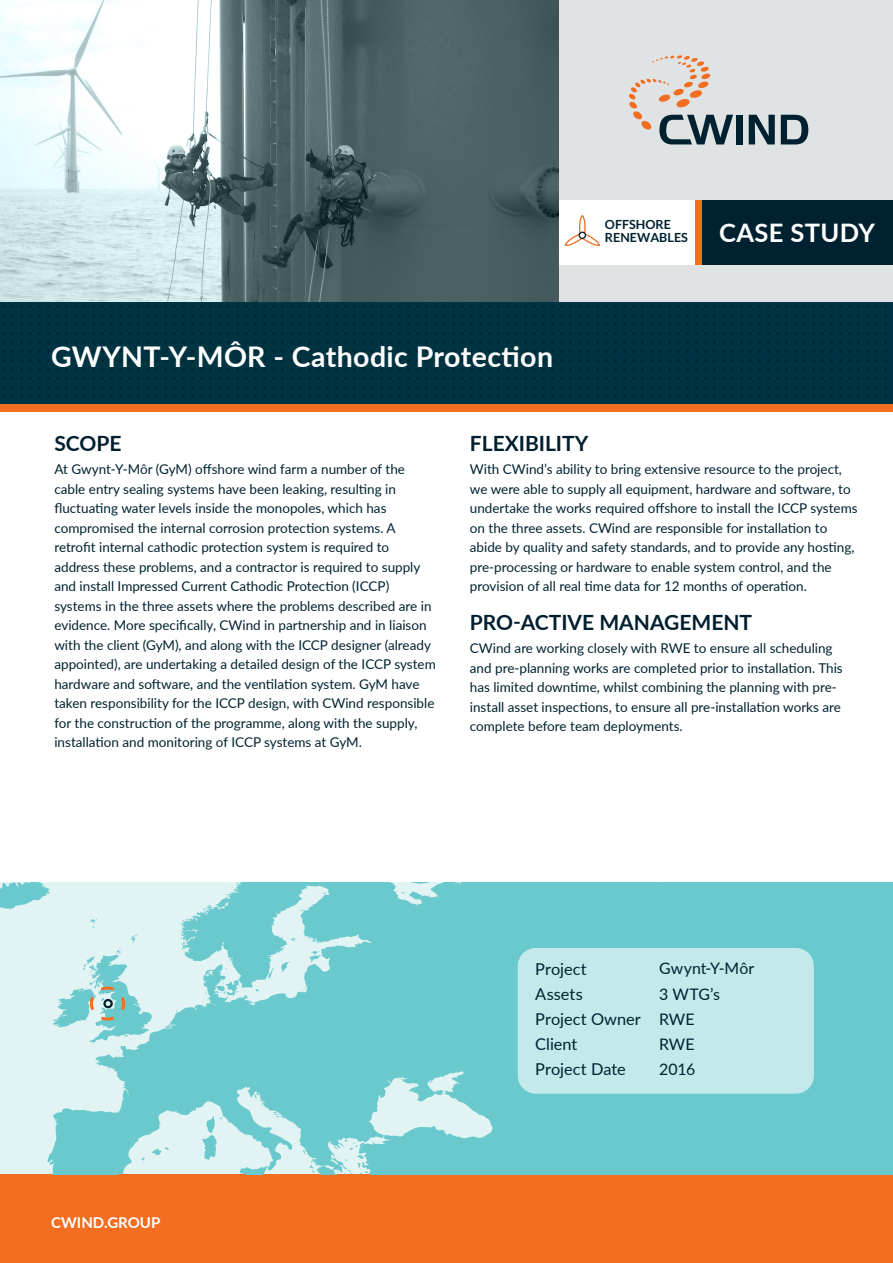
<style>
.page{position:relative;width:893px;height:1263px;background:#fff}
.page>*{position:absolute;margin:0;border:0;box-sizing:border-box;transform-origin:0 0}
.t1{font:700 28.5px "Lato";letter-spacing:.015em;color:#fff}
.t2{font:700 25.5px "Lato";letter-spacing:.015em;color:#fff}
.t3{font:700 21px "Lato";color:#001f2e}
.t4{font:16.35px/25.2px "Lato";color:#002230}
.t5{font:15.9px "Lato";color:#002230}
.t6{font:700 15px "Lato";color:#fff}
.t7{font:13.5px/19.5px "Lato";color:#002230}
.t8{font:700 12.6px/12.8px "Lato";color:#002230}
.s1{font-size:15.9px}
</style>
<div class="page">
<div style="left:0;top:302px;width:893px;height:106px;background:linear-gradient(to right,#003341,#003341)"></div>
<div style="left:0;top:404px;width:893px;height:8px;background:#f36e21"></div>
<div style="left:558px;top:0;width:335px;height:302px;background:#e0e3e4"></div>
<svg style="left:629px;top:55px;width:104px;height:89px"></svg>
<div style="left:736px;top:115px;width:7px;height:29px;background:#002230"></div>
<svg style="left:749px;top:115px;width:26px;height:29px"></svg>
<svg style="left:781px;top:115px;width:27px;height:29px"></svg>
<div style="left:0;top:1173px;width:893px;height:90px;background:#f36e21"></div>
<div style="left:702px;top:200px;width:191px;height:65px;background:#002230"></div>
<div style="left:694px;top:200px;width:8px;height:65px;background:#f36e21"></div>
<div style="left:558px;top:200px;width:136px;height:65px;background:#fff"></div>
<svg style="left:564px;top:215px;width:36px;height:31px"></svg>
<svg style="left:0;top:0;width:558px;height:302px"></svg>
<svg style="left:0;top:882px;width:893px;height:292px;background:#80d0d4"></svg>
<svg style="left:202px;top:1116px;width:20px;height:44px"></svg>
<svg style="left:239px;top:1166px;width:29px;height:8px"></svg>
<svg style="left:268px;top:968px;width:6px;height:11px"></svg>
<svg style="left:281px;top:961px;width:10px;height:11px"></svg>
<svg style="left:205px;top:991px;width:3px;height:4px"></svg>
<svg style="left:254px;top:1092px;width:11px;height:16px"></svg>
<svg style="left:272px;top:1112px;width:13px;height:7px"></svg>
<svg style="left:216px;top:979px;width:24px;height:18px"></svg>
<svg style="left:255px;top:989px;width:5px;height:3px"></svg>
<svg style="left:281px;top:937px;width:16px;height:14px"></svg>
<svg style="left:300px;top:904px;width:13px;height:7px"></svg>
<svg style="left:304px;top:936px;width:13px;height:7px"></svg>
<svg style="left:309px;top:951px;width:12px;height:11px"></svg>
<svg style="left:141px;top:1146px;width:28px;height:16px"></svg>
<svg style="left:167px;top:1023px;width:6px;height:3px"></svg>
<svg style="left:176px;top:1007px;width:10px;height:5px"></svg>
<svg style="left:303px;top:1150px;width:12px;height:23px"></svg>
<svg style="left:332px;top:1139px;width:40px;height:35px"></svg>
<svg style="left:180px;top:930px;width:7px;height:20px"></svg>
<svg style="left:182px;top:904px;width:30px;height:19px"></svg>
<svg style="left:224px;top:882px;width:15px;height:16px"></svg>
<svg style="left:0;top:882px;width:152px;height:161px;background:#cbeaea"></svg>
<div style="left:518px;top:948px;width:296px;height:146px;background:#c3e9eb;border-radius:18px"></div>
<h1 class="t1" style="left:51px;top:335px;width:504px">GWYNT-Y-MÔR - Cathodic Protection</h1>
<p class="t8" style="left:605px;top:218px;width:85px">OFFSHORE<br>RENEWABLES</p>
<h2 class="t2" style="left:719px;top:214px;width:157px">CASE STUDY</h2>
<h3 class="t3" style="left:54px;top:428px;width:69px">SCOPE</h3>
<p class="t7" style="left:54px;top:459px;width:383px">At Gwynt-Y-Môr (GyM) offshore wind farm a number of the cable entry sealing systems have been leaking, resulting in fluctuating water levels inside the monopoles, which has compromised the internal corrosion protection systems. A retrofit internal cathodic protection system is required to address these problems, and a contractor is required to supply and install Impressed Current Cathodic Protection (ICCP) systems in the three assets where the problems described are in evidence. More specifically, CWind in partnership and in liaison with the client (GyM), and along with the ICCP designer (already appointed), are undertaking a detailed design of the ICCP system hardware and software, and the ventilation system. GyM have taken responsibility for the ICCP design, with CWind responsible for the construction of the programme, along with the supply, installation and monitoring of ICCP systems at GyM.</p>
<h3 class="t3" style="left:470px;top:428px;width:120px">FLEXIBILITY</h3>
<p class="t7" style="left:470px;top:459px;width:389px">With CWind’s ability to bring extensive resource to the project, we were able to supply all equipment, hardware and software, to undertake the works required offshore to install the ICCP systems on the three assets. CWind are responsible for installation to abide by quality and safety standards, and to provide any hosting, pre-processing or hardware to enable system control, and the provision of all real time data for 12 months of operation.</p>
<h3 class="t3" style="left:470px;top:607px;width:284px">PRO-ACTIVE MANAGEMENT</h3>
<p class="t7" style="left:470px;top:638px;width:374px">CWind are working closely with RWE to ensure all scheduling and pre-planning works are completed prior to installation. This has limited downtime, whilst combining the planning with pre&shy;install asset inspections, to ensure all pre-installation works are complete before team deployments.</p>
<p class="t6" style="left:51px;top:1212px;width:111px">CWIND.GROUP</p>
<p class="t4" style="left:535px;top:955px;width:53px">Project</p>
<p class="t5" style="left:659px;top:957px;width:97px">Gwynt-Y-Môr</p>
<p class="t4" style="left:535px;top:981px;width:49px">Assets</p>
<p class="t5" style="left:659px;top:982px;width:62px">3 WTG’s</p>
<p class="t4" style="left:535px;top:1006px;width:161px">Project Owner <span class="s1">RWE<br></span>Client</p>
<p class="t5" style="left:659px;top:1033px;width:37px">RWE</p>
<p class="t4" style="left:535px;top:1056px;width:92px">Project Date</p>
<p class="t5" style="left:659px;top:1058px;width:38px">2016</p>
</div>
